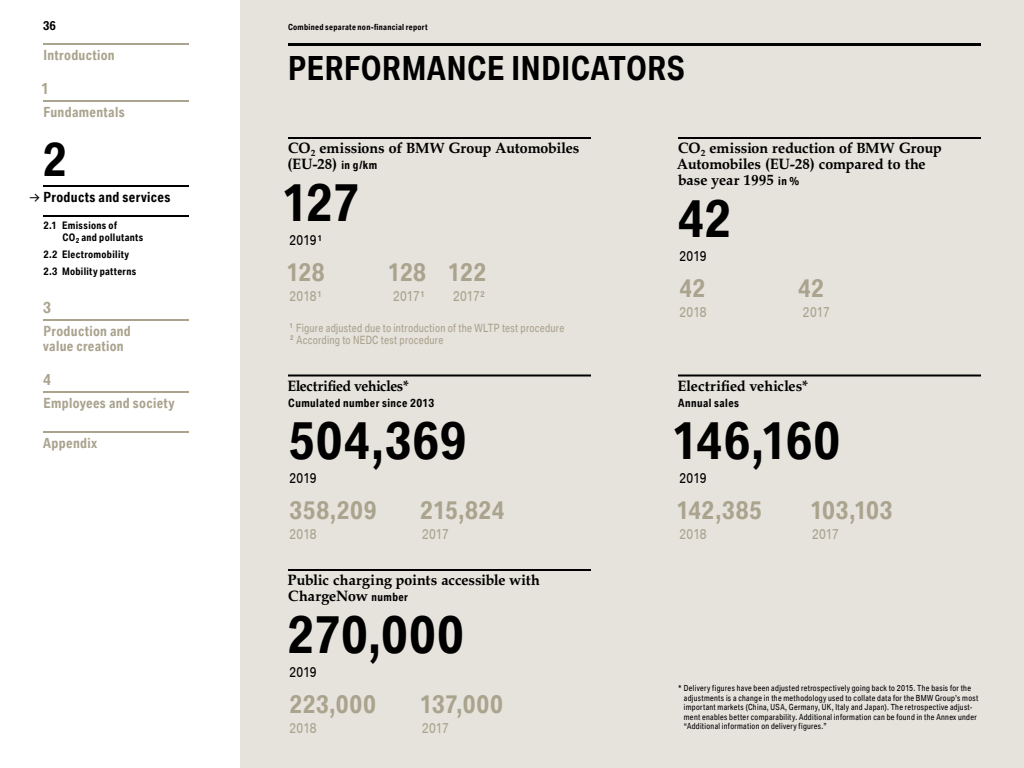
<style>
.page{position:relative;width:1024px;height:768px;background:#fff}
.page>*{position:absolute;margin:0;border:0;box-sizing:border-box;transform-origin:0 0}
.t1{font:700 50px "BMW Group Condensed";letter-spacing:.005em;color:#000}
.t2{font:700 45px "BMW Group Condensed";color:#000}
.t3{font:700 32px "BMW Group Condensed";letter-spacing:.01em;color:#000}
.t4{font:700 24px "BMW Group Condensed";letter-spacing:.01em;color:#aaa38e}
.t5{font:700 15px/16px "BMW Group Serif";color:#000}
.t6{font:700 15px "BMW Group Condensed";color:#aaa38e}
.t7{font:700 13.5px/15px "BMW Group Condensed";letter-spacing:.015em;color:#aaa38e}
.t8{font:13.5px "BMW Group Condensed";color:#aaa38e}
.t9{font:13.5px "BMW Group Condensed";color:#000}
.t10{font:700 13.5px "BMW Group Condensed";letter-spacing:.02em;color:#000}
.t11{font:700 12px "BMW Group Condensed";color:#000}
.t12{font:11px/12px "BMW Group Condensed";letter-spacing:.015em;color:#aaa38e}
.t13{font:700 11px "BMW Group Condensed";letter-spacing:.03em;color:#000}
.t14{font:700 10px/12px "BMW Group Condensed";letter-spacing:.025em;color:#000}
.t15{font:8.1px/9.5px "BMW Group Condensed";letter-spacing:.035em;color:#000}
.t16{font:700 8.1px "BMW Group Condensed";letter-spacing:.025em;color:#000}
.s1{font-family:"BMW Group Expert 2016"}
.s2{font-size:14.8px}
.s3{font-family:"BMW Group Serif";font-size:15px}
.s4{font-family:"BMW Group Serif";font-size:14.8px}
.s5{font-family:"BMW Group Condensed";font-size:11px}
</style>
<div class="page">
<div style="left:240px;top:0;width:784px;height:768px;background:#e6e3dd"></div>
<hr style="left:288px;top:43px;width:693px;height:3px;background:#000">
<hr style="left:288px;top:137px;width:303px;height:2px;background:#000">
<hr style="left:678px;top:137px;width:303px;height:2px;background:#000">
<hr style="left:288px;top:374px;width:303px;height:2px;background:#000">
<hr style="left:678px;top:374px;width:303px;height:2px;background:#000">
<hr style="left:288px;top:569px;width:303px;height:2px;background:#000">
<hr style="left:43px;top:43px;width:146px;height:2px;background:#aaa38e">
<hr style="left:43px;top:100px;width:146px;height:2px;background:#aaa38e">
<hr style="left:43px;top:185px;width:146px;height:2px;background:#000">
<hr style="left:43px;top:215px;width:146px;height:2px;background:#000">
<hr style="left:43px;top:319px;width:146px;height:2px;background:#aaa38e">
<hr style="left:43px;top:391px;width:146px;height:2px;background:#aaa38e">
<hr style="left:43px;top:431px;width:146px;height:2px;background:#aaa38e">
<h3 class="t11" style="left:43px;top:18px;width:15px">36</h3>
<h3 class="t7" style="left:43px;top:47px;width:73px">Introduction</h3>
<h3 class="t6" style="left:41px;top:79px;width:10px">1</h3>
<h3 class="t7" style="left:43px;top:104px;width:83px">Fundamentals</h3>
<h2 class="t2" style="left:43px;top:130px;width:26px">2</h2>
<h3 class="t10" style="left:29px;top:188px;width:143px"><span class="s1">·</span> Products and services</h3>
<p class="t14" style="left:62px;top:219px;width:83px;text-indent:-19px">2.1 Emissions of<br>CO<sub>2</sub> and pollutants</p>
<p class="t14" style="left:43px;top:245px;width:95px;line-height:17px">2.2 -Electromobility<br>2.3 Mobility patterns</p>
<h3 class="t6" style="left:43px;top:298px;width:10px">3</h3>
<h3 class="t7" style="left:43px;top:323px;width:89px">Production and value creation</h3>
<h3 class="t6" style="left:43px;top:370px;width:10px">4</h3>
<h3 class="t7" style="left:43px;top:395px;width:133px">Employees and society</h3>
<h3 class="t7" style="left:43px;top:435px;width:56px">Appendix</h3>
<p class="t16" style="left:288px;top:22px;width:141px">Combined separate non-financial report</p>
<h3 class="t3" style="left:288px;top:47px;width:399px">PERFORMANCE INDICATORS</h3>
<h3 class="t5" style="left:288px;top:139px;width:293px">CO<sub>2</sub> emissions of <span class="s2">BMW</span> Group Automobiles</h3>
<h3 class="t13" style="left:287px;top:158px;width:91px"><span class="s3">(EU‑</span><span class="s4">28</span><span class="s3">)</span> in g/km</h3>
<h1 class="t1" style="left:282px;top:170px;width:80px">127</h1>
<h3 class="t9" style="left:290px;top:231px;width:34px">2019 <sup>1</sup></h3>
<h3 class="t4" style="left:286px;top:256px;width:40px">128</h3>
<h3 class="t4" style="left:388px;top:256px;width:100px">128 122</h3>
<h3 class="t8" style="left:290px;top:287px;width:34px">2018<sup>1</sup></h3>
<h3 class="t8" style="left:393px;top:287px;width:33px">2017<sup>1</sup></h3>
<h3 class="t8" style="left:453px;top:287px;width:33px">2017<sup>2</sup></h3>
<h3 class="t12" style="left:290px;top:322px;width:276px"><sup>1</sup> Figure adjusted due to introduction of the WLTP test procedure<br><sup>2</sup> According to NEDC test procedure</h3>
<h3 class="t5" style="left:288px;top:376px;width:123px">Electrified vehicles*</h3>
<h3 class="t13" style="left:288px;top:395px;width:148px">Cumulated number since 2013</h3>
<h1 class="t1" style="left:288px;top:407px;width:180px">504,369</h1>
<h3 class="t9" style="left:290px;top:469px;width:29px">2019</h3>
<h3 class="t4" style="left:289px;top:494px;width:89px">358,209</h3>
<h3 class="t4" style="left:420px;top:494px;width:86px">215,824</h3>
<h3 class="t8" style="left:290px;top:525px;width:29px">2018</h3>
<h3 class="t8" style="left:422px;top:525px;width:28px">2017</h3>
<h3 class="t5" style="left:288px;top:571px;width:253px">Public charging points accessible with<br>ChargeNow <span class="s5">number</span></h3>
<h1 class="t1" style="left:288px;top:602px;width:178px">270,000</h1>
<h3 class="t9" style="left:290px;top:663px;width:29px">2019</h3>
<h3 class="t4" style="left:289px;top:688px;width:88px">223,000</h3>
<h3 class="t4" style="left:420px;top:688px;width:85px">137,000</h3>
<h3 class="t8" style="left:290px;top:719px;width:29px">2018</h3>
<h3 class="t8" style="left:422px;top:719px;width:28px">2017</h3>
<h3 class="t5" style="left:677px;top:139px;width:266px">CO<sub>2</sub> emission reduction of <span class="s2">BMW</span> Group<br>Automobiles (EU-<span class="s2">28</span>) compared to the base year <span class="s2">1995</span> <span class="s5">in %</span></h3>
<h1 class="t1" style="left:678px;top:186px;width:56px">42</h1>
<h3 class="t9" style="left:680px;top:247px;width:29px">2019</h3>
<h3 class="t4" style="left:679px;top:272px;width:28px">42</h3>
<h3 class="t4" style="left:798px;top:272px;width:28px">42</h3>
<h3 class="t8" style="left:680px;top:303px;width:29px">2018</h3>
<h3 class="t8" style="left:803px;top:303px;width:28px">2017</h3>
<h3 class="t5" style="left:678px;top:376px;width:132px">Electrified vehicles*</h3>
<h3 class="t13" style="left:678px;top:395px;width:62px">Annual sales</h3>
<h1 class="t1" style="left:672px;top:407px;width:170px">146,160</h1>
<h3 class="t9" style="left:680px;top:469px;width:29px">2019</h3>
<h3 class="t4" style="left:676px;top:494px;width:87px">142,385</h3>
<h3 class="t4" style="left:810px;top:494px;width:84px">103,103</h3>
<h3 class="t8" style="left:680px;top:525px;width:29px">2018</h3>
<h3 class="t8" style="left:812px;top:525px;width:28px">2017</h3>
<p class="t15" style="left:684px;top:683px;width:296px;text-indent:-6px">* Delivery figures have been adjusted retrospectively going back to 2015. The basis for the adjustments is a change in the methodology used to collate data for the BMW Group’s most important markets (China, USA, Germany, UK, Italy and Japan). The retrospective adjust&shy;ment enables better comparability. Additional information can be found in the Annex under “Additional information on delivery figures.”</p>
</div>
